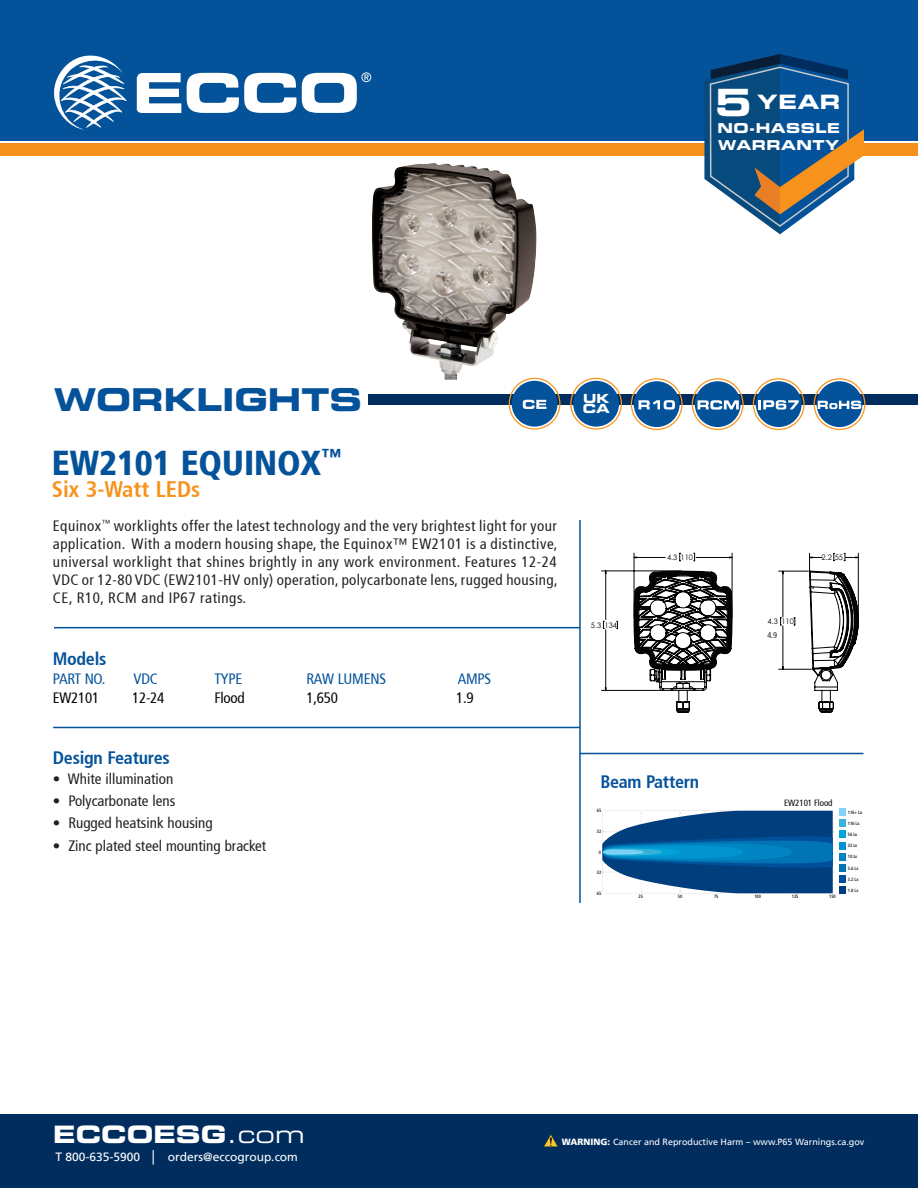
<style>
.page{position:relative;width:918px;height:1188px;background:#fff}
.page>*{position:absolute;margin:0;border:0;box-sizing:border-box;transform-origin:0 0}
.t1{font:37.5px "Eurostile LT Std Bold Ex 2";color:#fff}
.t2{font:900 condensed 34.5px "Frutiger 77";color:#04529a}
.t3{font:31.5px "Eurostile LT Std Bold Ex 2";color:#04529a}
.t4{font:24px "Eurostile LT Std Bold Ex 2";color:#fff}
.t5{font:700 condensed 22.5px "Frutiger 67";color:#f7931d}
.t6{font:19.8px "Eurostile LT Std Bold Ex 2";color:#fff}
.t7{font:700 condensed 18px "Frutiger 67";letter-spacing:-.015em;color:#04529a}
.Body_text{font:condensed 15px/18px "Frutiger 57";color:#231f20;text-align:justify}
.t8{font:condensed 15px "Frutiger 57";letter-spacing:-.015em;color:#04529a}
.t9{font:condensed 15px "Frutiger 57";letter-spacing:-.015em;color:#040503}
.t10{font:13.65px/16.5px "Eurostile LT Std Bold Ex 2";letter-spacing:.035em;color:#fff}
.t11{font:12.6px/10.5px "Eurostile LT Std Bold Ex 2";color:#fff}
.t12{font:12px "Frutiger LT";color:#fff}
.t13{font:9px "Frutiger LT";color:#fff}
.t14{font:condensed 9px "Frutiger 57";letter-spacing:-.015em;color:#040503}
.t15{font:condensed 8.25px "Frutiger 57";color:#231f20}
.t16{font:7.65px "Century Gothic";color:#040503}
.t17{font:7.5px "Century Gothic";color:#040503}
.t18{font:700 condensed 4.65px "Frutiger 67";color:#231f20;scale:.92 1}
.s1{font-family:"Eurostile LT Std Ex 2"}
.s2{font-family:"Arial"}
.s3{font-weight:900}
</style>
<div class="page">
<div style="left:368px;top:394px;width:550px;height:11px;background:#002d5e"></div>
<div style="left:0;top:1115px;width:918px;height:73px;background:#002d5e"></div>
<svg style="left:544px;top:1134px;width:14px;height:13px"></svg>
<div style="left:0;top:144px;width:918px;height:12px;background:#f4911d"></div>
<div style="left:0;top:0;width:918px;height:140px;background:#04529a"></div>
<svg style="left:137px;top:73px;width:44px;height:41px"></svg>
<svg style="left:187px;top:73px;width:109px;height:40px"></svg>
<svg style="left:54px;top:56px;width:72px;height:74px"></svg>
<svg style="left:302px;top:72px;width:69px;height:41px"></svg>
<svg style="left:704px;top:54px;width:160px;height:180px"></svg>
<hr style="left:53px;top:727px;width:527px;height:1px;background:#04529a">
<hr style="left:54px;top:627px;width:526px;height:1px;background:#04529a">
<hr style="left:601px;top:571px;width:80px;height:1px;background:#040503">
<hr style="left:601px;top:690px;width:60px;height:1px;background:#040503">
<hr style="left:858px;top:553px;width:1px;height:66px;background:#040503">
<svg style="left:603px;top:553px;width:255px;height:159px"></svg>
<hr style="left:580px;top:753px;width:283px;height:1px;background:#04529a">
<svg style="left:602px;top:810px;width:232px;height:84px;background:#2a6ea3"></svg>
<div style="left:839px;top:820px;width:7px;height:7px;background:#3bb2d9"></div>
<div style="left:839px;top:830px;width:7px;height:8px;background:#00a4d7"></div>
<div style="left:839px;top:842px;width:7px;height:7px;background:#0095d0"></div>
<div style="left:839px;top:853px;width:7px;height:8px;background:#0085c2"></div>
<div style="left:839px;top:864px;width:7px;height:8px;background:#0074b5"></div>
<div style="left:839px;top:875px;width:7px;height:8px;background:#014f98"></div>
<div style="left:839px;top:887px;width:7px;height:7px;background:#013e7d"></div>
<div style="left:839px;top:809px;width:7px;height:7px;background:#80d4f7"></div>
<img style="left:372px;top:163px;width:165px;height:217px">
<div style="left:767px;top:632px;width:12px;height:10px;background:#fff"></div>
<svg style="left:814px;top:378px;width:51px;height:52px"></svg>
<svg style="left:631px;top:378px;width:52px;height:52px"></svg>
<svg style="left:570px;top:378px;width:52px;height:52px"></svg>
<svg style="left:509px;top:378px;width:52px;height:52px"></svg>
<svg style="left:692px;top:378px;width:52px;height:52px"></svg>
<svg style="left:753px;top:378px;width:52px;height:52px"></svg>
<hr style="left:579px;top:520px;width:2px;height:383px;background:#04529a">
<h1 class="t1" style="left:715px;top:76px;width:39px">5</h1>
<p class="t10" style="left:718px;top:120px;width:124px">NO-HASSLE<br>WARRANTY</p>
<h3 class="t6" style="left:757px;top:88px;width:85px">YEAR</h3>
<h3 class="t3" style="left:54px;top:378px;width:310px">WORKLIGHTS</h3>
<p class="t2" style="left:52px;top:442px;width:291px">EW2101 EQUINOX<sup>™</sup></p>
<p class="t5" style="left:52px;top:476px;width:150px">Six 3-Watt LEDs</p>
<p class="Body_text" style="left:53px;top:517px;width:506px">Equinox<sup>™</sup> worklights offer the latest technology and the very brightest light for your application. With a modern housing shape, the Equinox™ EW2101 is a distinctive, universal worklight that shines brightly in any work environment. Features 12-24<br>VDC or 12-80 VDC (EW2101-HV only) operation, polycarbonate lens, rugged housing, CE, R10, RCM and IP67 ratings.</p>
<p class="t7" style="left:53px;top:648px;width:55px">Models</p>
<p class="t8" style="left:53px;top:670px;width:54px">PART NO.</p>
<p class="t8" style="left:134px;top:670px;width:26px">VDC</p>
<p class="t8" style="left:214px;top:670px;width:29px">TYPE</p>
<p class="t8" style="left:306px;top:670px;width:81px">RAW LUMENS</p>
<p class="t8" style="left:458px;top:670px;width:35px">AMPS</p>
<p class="t9" style="left:53px;top:689px;width:48px">EW2101</p>
<p class="t9" style="left:132px;top:689px;width:34px">12-24</p>
<p class="t9" style="left:214px;top:689px;width:32px">Flood</p>
<p class="t9" style="left:306px;top:689px;width:33px">1,650</p>
<p class="t9" style="left:456px;top:689px;width:19px">1.9</p>
<p class="t7" style="left:53px;top:747px;width:118px">Design Features</p>
<p class="Body_text" style="left:53px;top:769px;width:122px">• White illumination</p>
<p class="Body_text" style="left:53px;top:792px;width:124px">• Polycarbonate lens</p>
<p class="Body_text" style="left:53px;top:814px;width:161px">• Rugged heatsink housing</p>
<p class="Body_text" style="left:53px;top:836px;width:215px">• Zinc plated steel mounting bracket</p>
<p class="t11" style="left:583px;top:393px;width:28px">UK<br>CA</p>
<p class="t17" style="left:591px;top:620px;width:28px">5.3 134</p>
<p class="t17" style="left:667px;top:552px;width:28px">4.3 110</p>
<p class="t16" style="left:822px;top:552px;width:23px">2.2 55</p>
<p class="t17" style="left:767px;top:616px;width:28px">4.3 110</p>
<p class="t15" style="left:767px;top:630px;width:11px">4.9</p>
<p class="t7" style="left:600px;top:771px;width:100px">Beam Pattern</p>
<p class="t18" style="left:597px;top:807px;width:6px">65</p>
<p class="t18" style="left:599px;top:850px;width:4px">0</p>
<p class="t18" style="left:597px;top:829px;width:6px">32</p>
<p class="t14" style="left:784px;top:798px;width:50px">EW2101 Flood</p>
<p class="t18" style="left:597px;top:869px;width:6px">32</p>
<p class="t18" style="left:597px;top:891px;width:6px">65</p>
<p class="t18" style="left:638px;top:894px;width:6px">25</p>
<p class="t18" style="left:678px;top:894px;width:6px">50</p>
<p class="t18" style="left:714px;top:894px;width:6px">75</p>
<p class="t18" style="left:754px;top:894px;width:9px">100</p>
<p class="t18" style="left:792px;top:894px;width:9px">125</p>
<p class="t18" style="left:829px;top:894px;width:9px">150</p>
<p class="t18" style="left:848px;top:809px;width:17px">116+ Lx</p>
<p class="t18" style="left:848px;top:820px;width:14px">116 Lx</p>
<p class="t18" style="left:848px;top:831px;width:12px">56 Lx</p>
<p class="t18" style="left:848px;top:843px;width:12px">32 Lx</p>
<p class="t18" style="left:848px;top:854px;width:12px">10 Lx</p>
<p class="t18" style="left:848px;top:865px;width:13px">5.6 Lx</p>
<p class="t18" style="left:848px;top:876px;width:13px">3.2 Lx</p>
<p class="t18" style="left:848px;top:888px;width:13px">1.8 Lx</p>
<h3 class="t4" style="left:53px;top:1117px;width:253px">ECCOESG<span class="s1">.com</span></h3>
<p class="t12" style="left:56px;top:1150px;width:244px">T 800-635-5900 <span class="s2">│</span> orders@eccogroup.com</p>
<p class="t13" style="left:562px;top:1137px;width:304px"><span class="s3">WARNING:</span> Cancer and Reproductive Harm – www.P65 Warnings.ca.gov</p>
</div>
